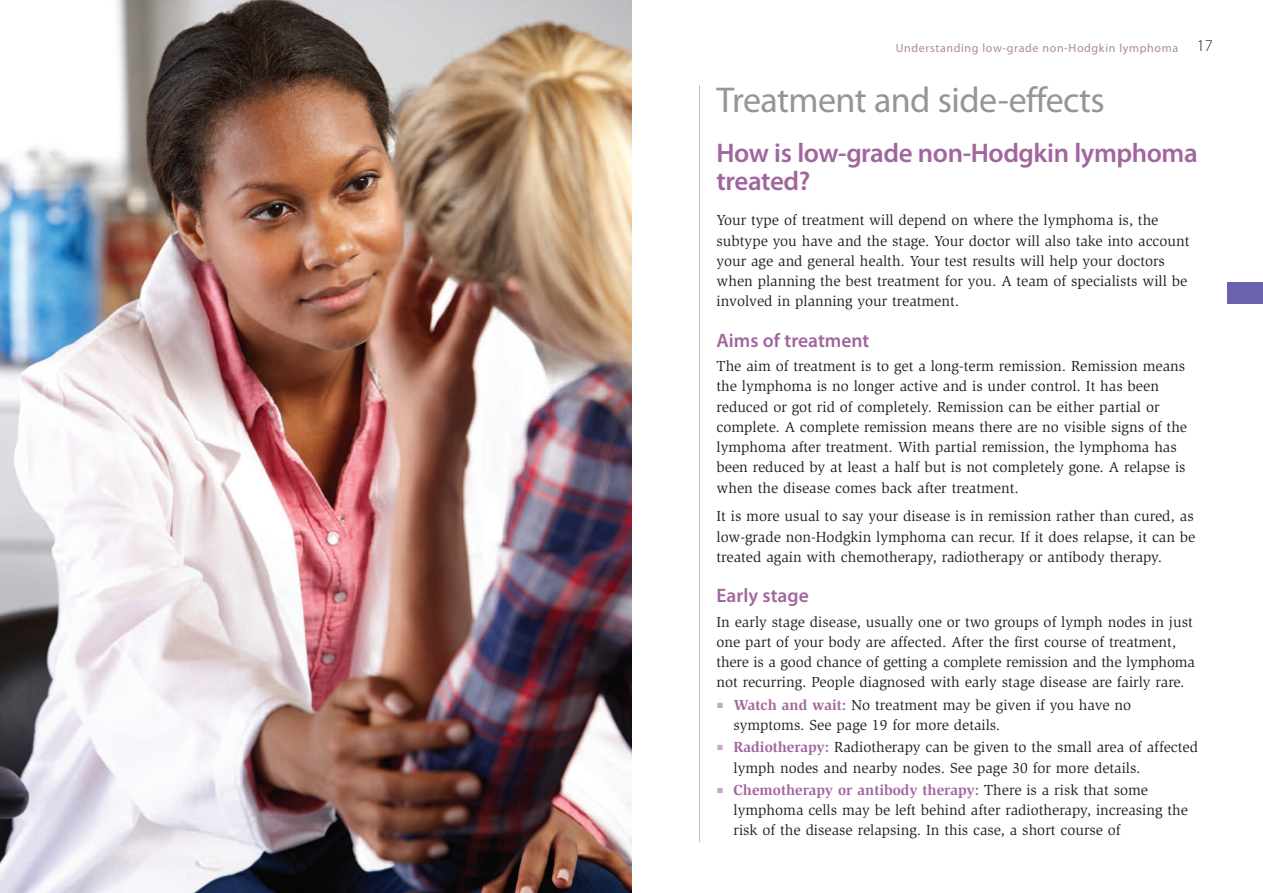
<style>
.page{position:relative;width:1263px;height:893px;background:#fff}
.page>*{position:absolute;margin:0;border:0;box-sizing:border-box;transform-origin:0 0}
.t1{font:36px "Myriad Pro";letter-spacing:-.015em;color:#939598}
.t2{font:600 27px/28.5px "Myriad Pro";letter-spacing:-.015em;color:#a2669f}
.t3{font:600 19.5px "Myriad Pro";color:#a2669f}
.t4{font:15px/20.2px "Slimbach Std";color:#231f20}
.t5{font:12px "Myriad Pro";letter-spacing:.05em;color:#ac8d8c}
.s1{font-weight:300;font-size:16.5px;color:#231f20}
.s2{font-family:"Minion Pro";font-size:18px;color:#c7a8ca}
.s3{font-weight:700;color:#a2669f}
</style>
<div class="page">
<hr style="left:699px;top:85px;width:1px;height:757px;background:#abcbc3">
<div style="left:1227px;top:282px;width:36px;height:21px;background:#6863ac"></div>
<img style="left:0;top:0;width:631px;height:893px">
<p class="t5" style="left:896px;top:43px;width:318px">Understanding low-grade non-Hodgkin lymphoma <span class="s1">17</span></p>
<h1 class="t1" style="left:716px;top:86px;width:390px">Treatment and side-effects</h1>
<h2 class="t2" style="left:716px;top:141px;width:483px">How is low-grade non-Hodgkin lymphoma treated?</h2>
<p class="t4" style="left:716px;top:211px;width:474px">Your type of treatment will depend on where the lymphoma is, the subtype you have and the stage. Your doctor will also take into account your age and general health. Your test results will help your doctors when planning the best treatment for you. A team of specialists will be involved in planning your treatment.</p>
<h3 class="t3" style="left:716px;top:333px;width:154px">Aims of treatment</h3>
<p class="t4" style="left:716px;top:357px;width:472px">The aim of treatment is to get a long-term remission. Remission means the lymphoma is no longer active and is under control. It has been reduced or got rid of completely. Remission can be either partial or complete. A complete remission means there are no visible signs of the lymphoma after treatment. With partial remission, the lymphoma has been reduced by at least a half but is not completely gone. A relapse is when the disease comes back after treatment.</p>
<p class="t4" style="left:716px;top:507px;width:480px;text-align:justify">It is more usual to say your disease is in remission rather than cured, as low-grade non-Hodgkin lymphoma can recur. If it does relapse, it can be treated again with chemotherapy, radiotherapy or antibody therapy.</p>
<h3 class="t3" style="left:716px;top:588px;width:94px">Early stage</h3>
<p class="t4" style="left:716px;top:612px;width:480px">In early stage disease, usually one or two groups of lymph nodes in just one part of your body are affected. After the first course of treatment, there is a good chance of getting a complete remission and the lymphoma not recurring. People diagnosed with early stage disease are fairly rare.</p>
<p class="t4" style="left:733px;top:696px;width:399px;text-indent:-17px"><span class="s2">■</span> <span class="s3">Watch and wait:</span> No treatment may be given if you have no symptoms. See page 19 for more details.</p>
<p class="t4" style="left:733px;top:738px;width:466px;text-indent:-17px"><span class="s2">■</span> <span class="s3">Radiotherapy:</span> Radiotherapy can be given to the small area of affected lymph nodes and nearby nodes. See page 30 for more details.</p>
<p class="t4" style="left:733px;top:781px;width:456px;text-indent:-17px"><span class="s2">■</span> <span class="s3">Chemotherapy or antibody therapy:</span> There is a risk that some lymphoma cells may be left behind after radiotherapy, increasing the risk of the disease relapsing. In this case, a short course of</p>
</div>
